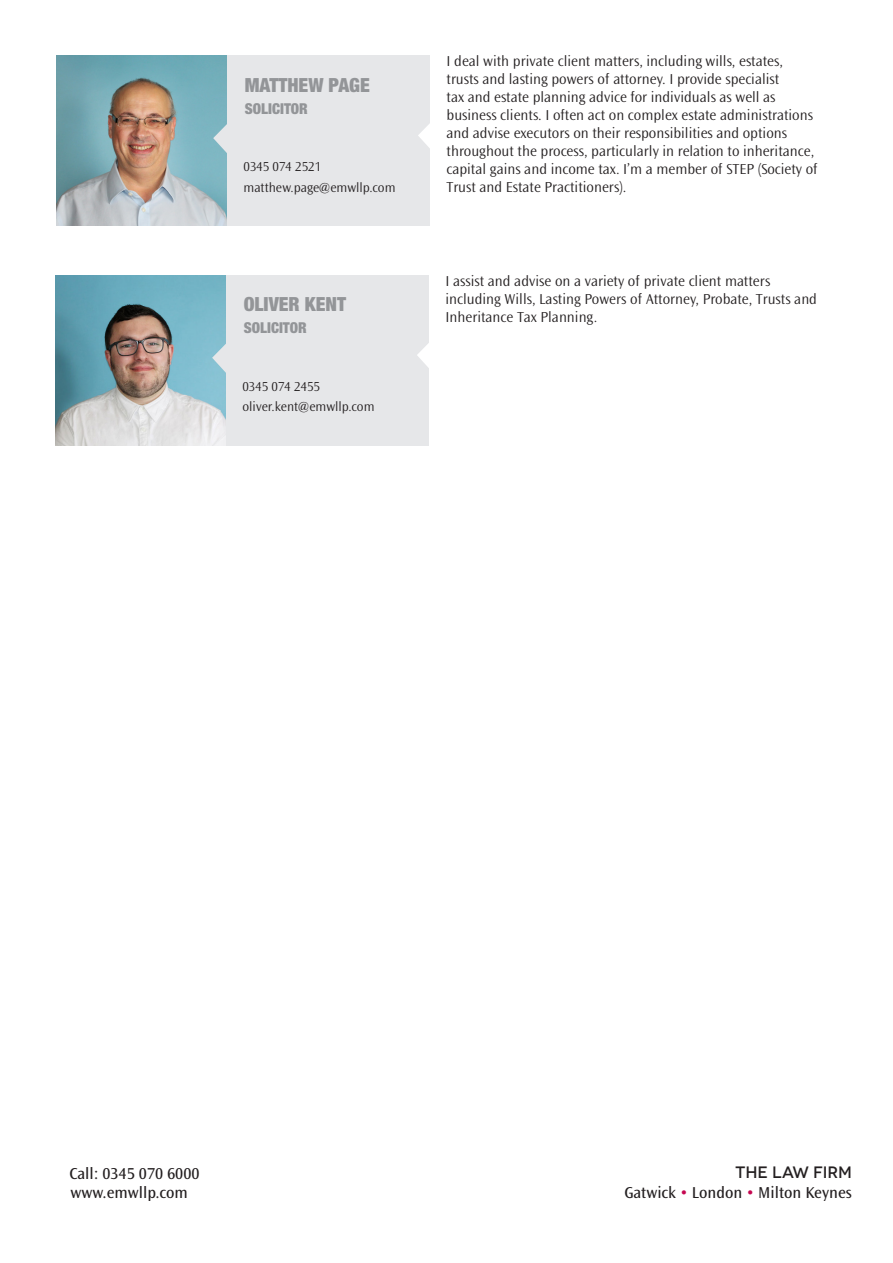
<style>
.page{position:relative;width:893px;height:1263px;background:#fff}
.page>*{position:absolute;margin:0;border:0;box-sizing:border-box;transform-origin:0 0}
.t1{font:900 condensed 19.5px "Helvetica Neue";color:#939598}
.t2{font:16.5px "Ocean Sans MT Std";color:#231f20}
.t3{font:500 16.5px "Novecentowide";color:#231f20}
.t4{font:300 15px/18px "Ocean Sans Std";color:#231f20}
.t5{font:900 condensed 15px "Helvetica Neue";color:#939598}
.t6{font:300 13.5px "Ocean Sans Std";color:#231f20}
.s1{color:#c50750}
</style>
<div class="page">
<div style="left:225px;top:275px;width:204px;height:170px;background:#e6e7e9"></div>
<img style="left:55px;top:275px;width:170px;height:170px">
<svg style="left:212px;top:343px;width:14px;height:30px"></svg>
<svg style="left:417px;top:343px;width:12px;height:25px"></svg>
<div style="left:226px;top:55px;width:204px;height:170px;background:#e6e7e9"></div>
<img style="left:56px;top:55px;width:170px;height:170px">
<svg style="left:213px;top:123px;width:14px;height:30px"></svg>
<svg style="left:418px;top:124px;width:12px;height:24px"></svg>
<p class="t1" style="left:245px;top:69px;width:126px">MATTHEW PAGE</p>
<p class="t5" style="left:245px;top:96px;width:65px">SOLICITOR</p>
<p class="t6" style="left:244px;top:159px;width:79px">0345 074 2521</p>
<p class="t6" style="left:244px;top:180px;width:153px">matthew.page@emwllp.com</p>
<p class="t1" style="left:244px;top:288px;width:104px">OLIVER KENT</p>
<p class="t5" style="left:244px;top:316px;width:65px">SOLICITOR</p>
<p class="t6" style="left:242px;top:379px;width:79px">0345 074 2455</p>
<p class="t6" style="left:242px;top:399px;width:134px">oliver.kent@emwllp.com</p>
<p class="t4" style="left:446px;top:53px;width:372px">I deal with private client matters, including wills, estates, trusts and lasting powers of attorney. I provide specialist<br>tax and estate planning advice for individuals as well as business clients. I often act on complex estate administrations and advise executors on their responsibilities and options throughout the process, particularly in relation to inheritance, capital gains and income tax. I’m a member of STEP (Society of Trust and Estate Practitioners).</p>
<p class="t4" style="left:445px;top:272px;width:373px">I assist and advise on a variety of private client matters including Wills, Lasting Powers of Attorney, Probate, Trusts and<br>Inheritance Tax Planning.</p>
<p class="t2" style="left:69px;top:1164px;width:132px">Call: 0345 070 6000</p>
<p class="t2" style="left:71px;top:1183px;width:119px">www.emwllp.com</p>
<p class="t3" style="left:735px;top:1162px;width:118px">THE LAW FIRM</p>
<p class="t2" style="left:624px;top:1184px;width:229px">Gatwick <span class="s1">•</span> London <span class="s1">•</span> Milton Keynes</p>
</div>
